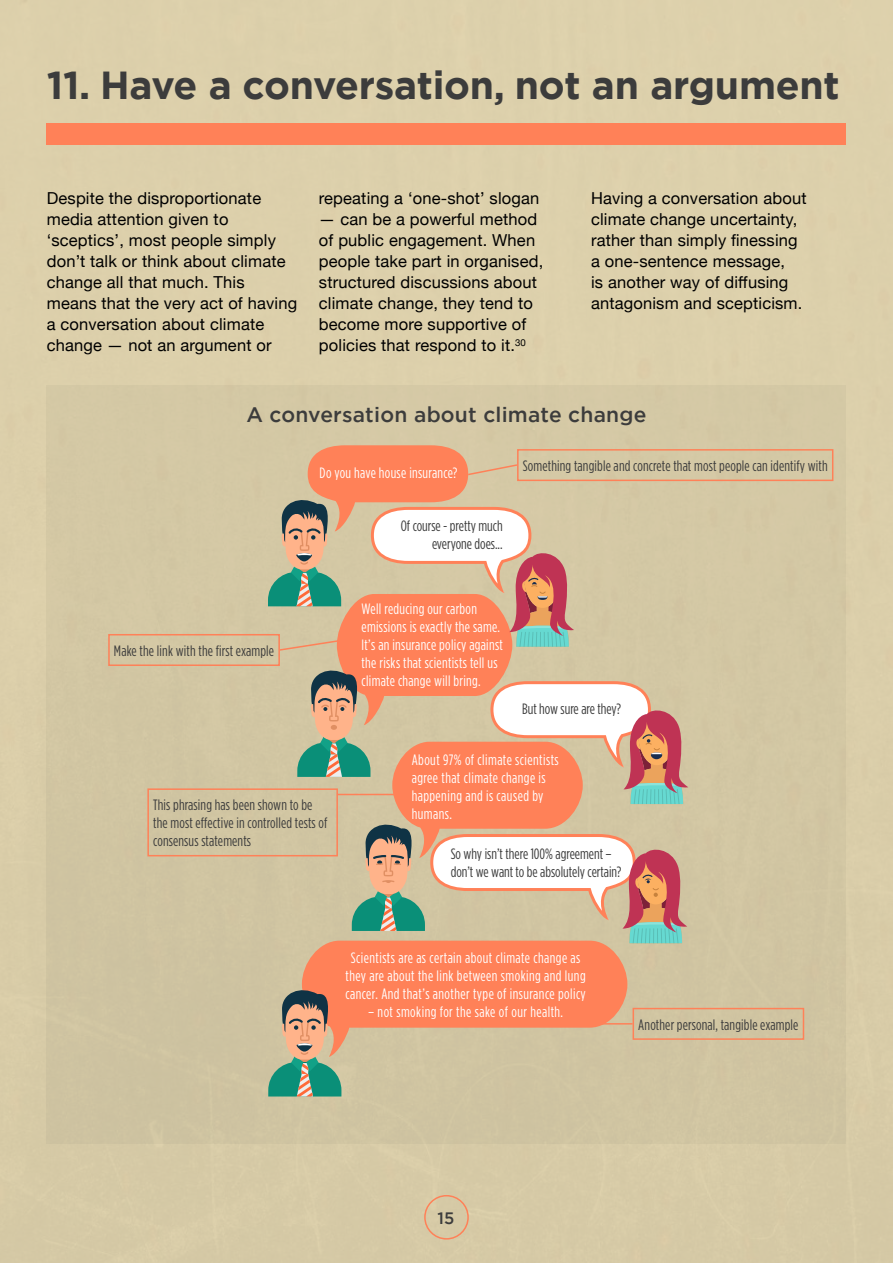
<style>
.page{position:relative;width:893px;height:1263px;background:#dccfab}
.page>*{position:absolute;margin:0;border:0;box-sizing:border-box;transform-origin:0 0}
.t1{font:700 39px "Gotham";letter-spacing:-.005em;color:#3c3c3c}
.t2{font:500 21px "Gotham";letter-spacing:.01em;color:#3c3c3c}
.t3{font:16.5px/21px "Helvetica Neue";letter-spacing:.01em;color:#000}
.t4{font:500 16.5px "Gotham";color:#3c3c3c}
.t5{font:15px/18px "Gotham Condensed";letter-spacing:.03em;color:#fff}
.t6{font:15px/18px "Gotham Condensed";letter-spacing:.01em;color:#3c3c3c}
</style>
<div class="page">
<div style="left:47px;top:123px;width:799px;height:21px;background:#ff8158"></div>
<div style="left:47px;top:386px;width:799px;height:758px;background:#d2c6a3"></div>
<div style="left:424px;top:1195px;width:45px;height:44px;border:2px solid #ff8158;border-radius:50%"></div>
<div style="left:147px;top:788px;width:191px;height:68px;border:2px solid #ff8158"></div>
<div style="left:108px;top:634px;width:172px;height:32px;border:2px solid #ff8158"></div>
<div style="left:633px;top:1008px;width:171px;height:32px;border:2px solid #ff8158"></div>
<div style="left:517px;top:449px;width:316px;height:32px;border:2px solid #ff8158"></div>
<svg style="left:268px;top:445px;width:420px;height:651px"></svg>
<h1 class="t1" style="left:47px;top:60px;width:794px">11. Have a conversation, not an argument</h1>
<p class="t3" style="left:47px;top:189px;width:252px">Despite the disproportionate media attention given to ‘sceptics’, most people simply don’t talk or think about climate change all that much. This means that the very act of having a conversation about climate change — not an argument or</p>
<p class="t3" style="left:319px;top:189px;width:222px">repeating a ‘one-shot’ slogan</p>
<p class="t3" style="left:319px;top:210px;width:226px">— can be a powerful method of public engagement. When people take part in organised, structured discussions about climate change, they tend to become more supportive of policies that respond to it.<sup>30</sup></p>
<p class="t3" style="left:591px;top:189px;width:217px">Having a conversation about climate change uncertainty, rather than simply finessing a one-sentence message,<br>is another way of diffusing antagonism and scepticism.</p>
<p class="t2" style="left:246px;top:400px;width:401px">A conversation about climate change</p>
<p class="t6" style="left:114px;top:642px;width:162px">Make the link with the first example</p>
<p class="t5" style="left:320px;top:464px;width:139px">Do you have house insurance?</p>
<p class="t6" style="left:401px;top:517px;width:103px;text-align:right">Of course - pretty much everyone does...</p>
<p class="t6" style="left:523px;top:457px;width:306px">Something tangible and concrete that most people can identify with</p>
<p class="t5" style="left:362px;top:599px;width:143px">Well reducing our carbon emissions is exactly the same.<br>It’s an insurance policy against the risks that scientists tell us climate change will bring.</p>
<p class="t6" style="left:153px;top:796px;width:176px">This phrasing has been shown to be the most effective in controlled tests of consensus statements</p>
<p class="t6" style="left:522px;top:699px;width:100px">But how sure are they?</p>
<p class="t5" style="left:412px;top:751px;width:149px">About 97% of climate scientists agree that climate change is happening and is caused by humans.</p>
<p class="t6" style="left:451px;top:844px;width:172px">So why isn’t there 100% agreement – don’t we want to be absolutely certain?</p>
<p class="t5" style="left:345px;top:948px;width:242px;text-align:center">Scientists are as certain about climate change as they are about the link between smoking and lung cancer. And that’s another type of insurance policy</p>
<p class="t5" style="left:368px;top:1002px;width:197px">– not smoking for the sake of our health.</p>
<p class="t6" style="left:638px;top:1015px;width:162px">Another personal, tangible example</p>
<p class="t4" style="left:437px;top:1207px;width:18px">15</p>
</div>
